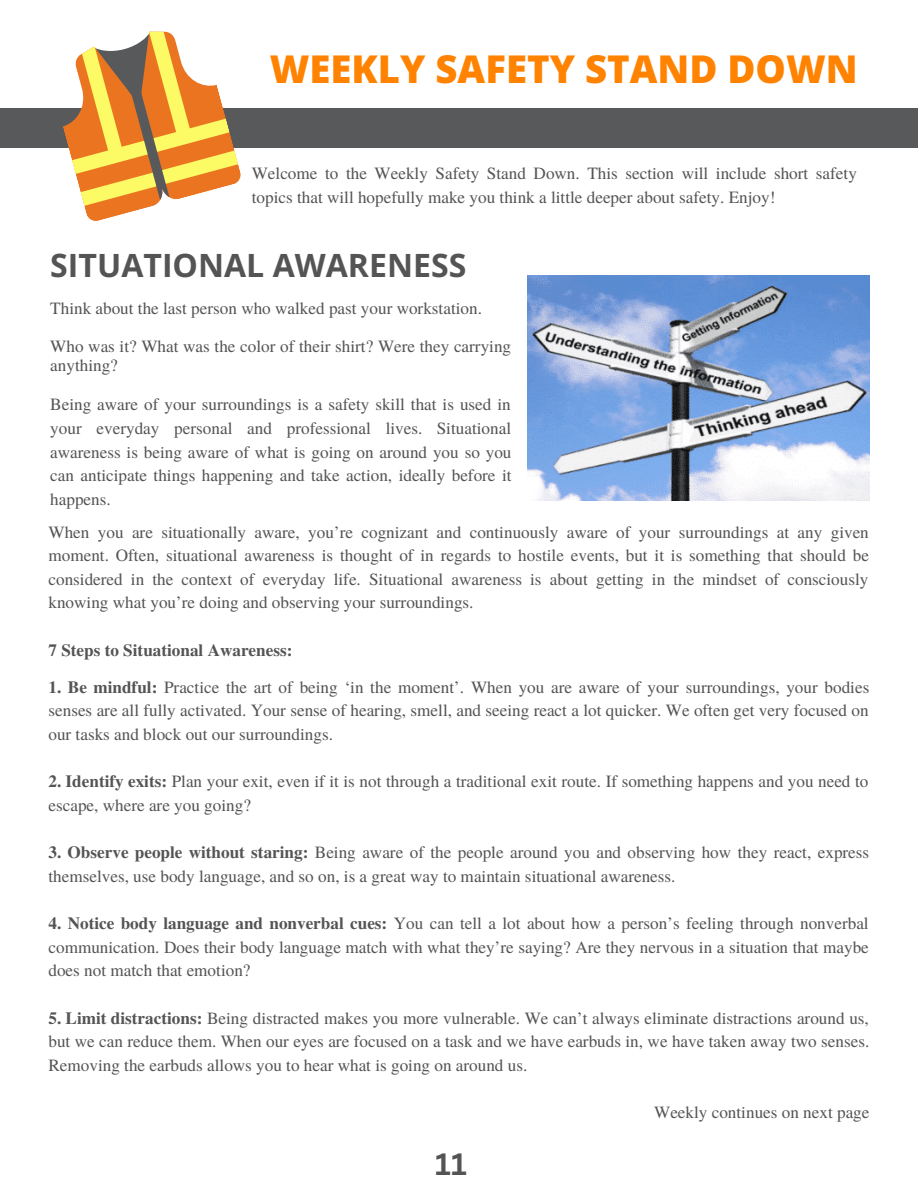
<style>
.page{position:relative;width:918px;height:1188px;background:#fff}
.page>*{position:absolute;margin:0;border:0;box-sizing:border-box;transform-origin:0 0}
.t1{font:800 38.25px "Open Sans";color:#ff8200}
.t2{font:700 32.1px "Open Sans";color:#545454}
.t3{font:700 30px "Canva Sans";color:#545454}
.t4{font:17.1px/23.7px "Te X Gyre Termes";color:#545454;text-align:justify}
.t5{font:700 17.1px "Te X Gyre Termes";color:#545454}
.s1{font-weight:700}
</style>
<div class="page">
<div style="left:0;top:108px;width:918px;height:40px;background:#58595b"></div>
<svg style="left:63px;top:31px;width:178px;height:190px"></svg>
<img style="left:528px;top:275px;width:342px;height:225px">
<p class="t1" style="left:270px;top:42px;width:589px">WEEKLY SAFETY STAND DOWN</p>
<p class="t4" style="left:252px;top:161px;width:607px">Welcome to the Weekly Safety Stand Down. This section will include short safety topics that will hopefully make you think a little deeper about safety. Enjoy!</p>
<p class="t2" style="left:50px;top:243px;width:418px">SITUATIONAL AWARENESS</p>
<p class="t4" style="left:50px;top:295px;width:433px">Think about the last person who walked past your workstation.</p>
<p class="t4" style="left:50px;top:336px;width:462px;line-height:19.2px">Who was it? What was the color of their shirt? Were they carrying anything?</p>
<p class="t4" style="left:50px;top:392px;width:463px">Being aware of your surroundings is a safety skill that is used in your everyday personal and professional lives. Situational awareness is being aware of what is going on around you so you can anticipate things happening and take action, ideally before it happens.</p>
<p class="t4" style="left:49px;top:519px;width:822px">When you are situationally aware, you’re cognizant and continuously aware of your surroundings at any given moment. Often, situational awareness is thought of in regards to hostile events, but it is something that should be considered in the context of everyday life. Situational awareness is about getting in the mindset of consciously knowing what you’re doing and observing your surroundings.</p>
<p class="t5" style="left:49px;top:637px;width:245px">7 Steps to Situational Awareness:</p>
<p class="t4" style="left:49px;top:674px;width:822px"><span class="s1">1. Be mindful:</span> Practice the art of being ‘in the moment’. When you are aware of your surroundings, your bodies senses are all fully activated. Your sense of hearing, smell, and seeing react a lot quicker. We often get very focused on our tasks and block out our surroundings.</p>
<p class="t4" style="left:49px;top:769px;width:821px"><span class="s1">2. Identify exits:</span> Plan your exit, even if it is not through a traditional exit route. If something happens and you need to escape, where are you going?</p>
<p class="t4" style="left:49px;top:840px;width:822px"><span class="s1">3. Observe people without staring:</span> Being aware of the people around you and observing how they react, express themselves, use body language, and so on, is a great way to maintain situational awareness.</p>
<p class="t4" style="left:49px;top:911px;width:822px"><span class="s1">4. Notice body language and nonverbal cues:</span> You can tell a lot about how a person’s feeling through nonverbal communication. Does their body language match with what they’re saying? Are they nervous in a situation that maybe does not match that emotion?</p>
<p class="t4" style="left:49px;top:1005px;width:822px"><span class="s1">5. Limit distractions:</span> Being distracted makes you more vulnerable. We can’t always eliminate distractions around us, but we can reduce them. When our eyes are focused on a task and we have earbuds in, we have taken away two senses.<br>Removing the earbuds allows you to hear what is going on around us.</p>
<p class="t4" style="left:654px;top:1100px;width:217px">Weekly continues on next page</p>
<p class="t3" style="left:435px;top:1143px;width:33px">11</p>
</div>
